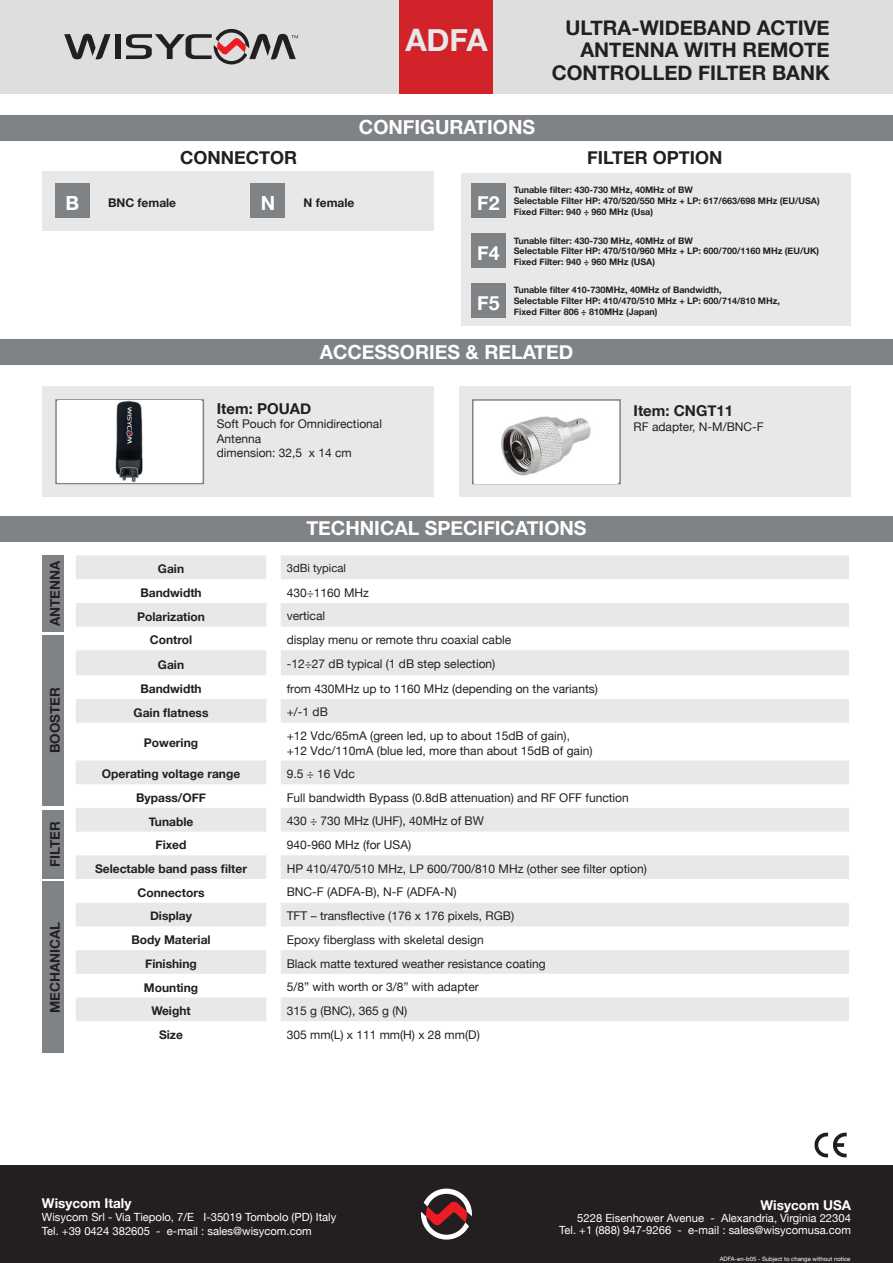
<style>
.page{position:relative;width:893px;height:1263px;background:#fff}
.page>*{position:absolute;margin:0;border:0;box-sizing:border-box;transform-origin:0 0}
.t1{font:700 31.05px "Helvetica Neue";color:#e7e8e8}
.t2{font:700 20.25px/22.5px "Helvetica Neue";color:#231f20;text-align:right}
.t3{font:700 19.5px "Helvetica Neue";color:#fff}
.t4{font:700 18px "Helvetica Neue";color:#231f20}
.t5{font:700 15px "Helvetica Neue";color:#231f20}
.t6{font:700 13.5px "Helvetica Neue";color:#231f20}
.t7{font:700 13.5px "Helvetica Neue";color:#fff}
.t8{font:12px/14.4px "Helvetica Neue";color:#231f20}
.t9{font:700 12px "Helvetica Neue";color:#231f20}
.t10{font:11.25px/13.5px "Helvetica Neue";color:#fff}
.t11{font:11.25px "Helvetica Neue";color:#231f20}
.t12{font:700 9px "Helvetica Neue";color:#231f20}
.t13{font:6px "Helvetica Neue";color:#fff}
</style>
<div class="page">
<div style="left:0;top:0;width:893px;height:93px;background:#dddede"></div>
<div style="left:400px;top:0;width:93px;height:93px;background:#d2232a"></div>
<div style="left:0;top:1165px;width:893px;height:98px;background:#231f20"></div>
<div style="left:115px;top:34px;width:5px;height:25px;background:#231f20"></div>
<svg style="left:64px;top:34px;width:47px;height:25px"></svg>
<svg style="left:126px;top:29px;width:172px;height:35px"></svg>
<svg style="left:421px;top:1188px;width:51px;height:51px"></svg>
<div style="left:0;top:115px;width:893px;height:25px;background:#808386"></div>
<div style="left:461px;top:173px;width:389px;height:152px;background:#e9e8e8"></div>
<div style="left:471px;top:184px;width:34px;height:34px;background:#808386"></div>
<div style="left:43px;top:171px;width:391px;height:59px;background:#e9e8e8"></div>
<div style="left:55px;top:184px;width:34px;height:34px;background:#808386"></div>
<div style="left:251px;top:184px;width:34px;height:34px;background:#808386"></div>
<div style="left:43px;top:386px;width:391px;height:111px;background:#e9e8e8"></div>
<svg style="left:55px;top:399px;width:149px;height:85px"></svg>
<div style="left:459px;top:386px;width:391px;height:111px;background:#e9e8e8"></div>
<svg style="left:472px;top:399px;width:149px;height:85px"></svg>
<div style="left:0;top:340px;width:893px;height:25px;background:#808386"></div>
<div style="left:471px;top:234px;width:34px;height:34px;background:#808386"></div>
<svg style="left:814px;top:1132px;width:33px;height:25px"></svg>
<div style="left:0;top:516px;width:893px;height:26px;background:#808386"></div>
<div style="left:43px;top:555px;width:21px;height:77px;background:#808386"></div>
<svg style="left:76px;top:555px;width:773px;height:466px;fill:#f1f0f0"></svg>
<div style="left:43px;top:635px;width:21px;height:171px;background:#808386"></div>
<div style="left:43px;top:810px;width:21px;height:68px;background:#808386"></div>
<div style="left:43px;top:882px;width:21px;height:171px;background:#808386"></div>
<img style="left:475px;top:402px;width:143px;height:82px">
<img style="left:58px;top:400px;width:143px;height:82px">
<div style="left:471px;top:283px;width:34px;height:34px;background:#808386"></div>
<p class="t4" style="left:180px;top:147px;width:119px">CONNECTOR</p>
<h1 class="t1" style="left:405px;top:21px;width:84px">ADFA</h1>
<p class="t3" style="left:359px;top:115px;width:178px">CONFIGURATIONS</p>
<h2 class="t2" style="left:552px;top:16px;width:279px">ULTRA-WIDEBAND ACTIVE<br>ANTENNA WITH REMOTE<br>CONTROLLED FILTER BANK</h2>
<p class="t4" style="left:587px;top:147px;width:137px">FILTER OPTION</p>
<p class="t3" style="left:65px;top:191px;width:15px">B</p>
<p class="t9" style="left:108px;top:196px;width:70px">BNC female</p>
<p class="t3" style="left:261px;top:191px;width:16px">N</p>
<p class="t9" style="left:304px;top:195px;width:52px">N female</p>
<p class="t3" style="left:477px;top:191px;width:24px">F2</p>
<p class="t3" style="left:477px;top:241px;width:24px">F4</p>
<p class="t3" style="left:477px;top:291px;width:24px">F5</p>
<p class="t12" style="left:514px;top:185px;width:181px">Tunable filter: 430-730 MHz, 40MHz of BW</p>
<p class="t12" style="left:514px;top:195px;width:308px">Selectable Filter HP: 470/520/550 MHz + LP: 617/663/698 MHz (EU/USA)</p>
<p class="t12" style="left:514px;top:206px;width:141px">Fixed Filter: 940 ÷ 960 MHz (Usa)</p>
<p class="t12" style="left:514px;top:235px;width:181px">Tunable filter: 430-730 MHz, 40MHz of BW</p>
<p class="t12" style="left:514px;top:246px;width:307px">Selectable Filter HP: 470/510/960 MHz + LP: 600/700/1160 MHz (EU/UK)</p>
<p class="t12" style="left:514px;top:256px;width:143px">Fixed Filter: 940 ÷ 960 MHz (USA)</p>
<p class="t12" style="left:514px;top:284px;width:209px">Tunable filter 410-730MHz, 40MHz of Bandwidth,</p>
<p class="t12" style="left:514px;top:295px;width:268px">Selectable Filter HP: 410/470/510 MHz + LP: 600/714/810 MHz,</p>
<p class="t12" style="left:514px;top:306px;width:145px">Fixed Filter 806 ÷ 810MHz (Japan)</p>
<p class="t3" style="left:320px;top:340px;width:255px">ACCESSORIES &amp; RELATED</p>
<p class="t5" style="left:217px;top:399px;width:96px">Item: POUAD</p>
<p class="t8" style="left:217px;top:417px;width:167px">Soft Pouch for Omnidirectional<br>Antenna</p>
<p class="t8" style="left:217px;top:445px;width:136px">dimension: 32,5 x 14 cm</p>
<p class="t3" style="left:306px;top:516px;width:282px">TECHNICAL SPECIFICATIONS</p>
<p class="t6" style="left:47px;top:626px;width:67px;rotate:-90deg">ANTENNA</p>
<p class="t9" style="left:158px;top:561px;width:28px">Gain</p>
<p class="t11" style="left:287px;top:561px;width:61px">3dBi typical</p>
<p class="t9" style="left:140px;top:585px;width:63px">Bandwidth</p>
<p class="t8" style="left:287px;top:585px;width:84px">430÷1160 MHz</p>
<p class="t9" style="left:137px;top:609px;width:69px">Polarization</p>
<p class="t8" style="left:287px;top:609px;width:40px">vertical</p>
<p class="t9" style="left:150px;top:633px;width:44px">Control</p>
<p class="t8" style="left:287px;top:632px;width:226px">display menu or remote thru coaxial cable</p>
<p class="t9" style="left:158px;top:657px;width:28px">Gain</p>
<p class="t8" style="left:287px;top:656px;width:210px">-12÷27 dB typical (1 dB step selection)</p>
<p class="t9" style="left:140px;top:681px;width:63px">Bandwidth</p>
<p class="t8" style="left:287px;top:681px;width:313px">from 430MHz up to 1160 MHz (depending on the variants)</p>
<p class="t9" style="left:134px;top:705px;width:76px">Gain flatness</p>
<p class="t8" style="left:287px;top:705px;width:43px">+/-1 dB</p>
<p class="t9" style="left:144px;top:736px;width:56px">Powering</p>
<p class="t6" style="left:47px;top:753px;width:68px;rotate:-90deg">BOOSTER</p>
<p class="t8" style="left:287px;top:728px;width:285px">+12 Vdc/65mA (green led, up to about 15dB of gain),</p>
<p class="t8" style="left:287px;top:743px;width:307px">+12 Vdc/110mA (blue led, more than about 15dB of gain)</p>
<p class="t5" style="left:634px;top:402px;width:101px">Item: CNGT11</p>
<p class="t8" style="left:634px;top:419px;width:132px">RF adapter, N-M/BNC-F</p>
<p class="t6" style="left:47px;top:867px;width:47px;rotate:-90deg">FILTER</p>
<p class="t6" style="left:47px;top:1013px;width:93px;rotate:-90deg">MECHANICAL</p>
<p class="t9" style="left:102px;top:766px;width:140px">Operating voltage range</p>
<p class="t8" style="left:287px;top:766px;width:70px">9.5 ÷ 16 Vdc</p>
<p class="t9" style="left:136px;top:790px;width:71px">Bypass/OFF</p>
<p class="t8" style="left:287px;top:790px;width:344px">Full bandwidth Bypass (0.8dB attenuation) and RF OFF function</p>
<p class="t9" style="left:149px;top:814px;width:46px">Tunable</p>
<p class="t8" style="left:287px;top:814px;width:199px">430 ÷ 730 MHz (UHF), 40MHz of BW</p>
<p class="t9" style="left:156px;top:838px;width:32px">Fixed</p>
<p class="t8" style="left:287px;top:837px;width:126px">940-960 MHz (for USA)</p>
<p class="t9" style="left:95px;top:861px;width:153px">Selectable band pass filter</p>
<p class="t8" style="left:287px;top:861px;width:362px">HP 410/470/510 MHz, LP 600/700/810 MHz (other see filter option)</p>
<p class="t9" style="left:138px;top:885px;width:68px">Connectors</p>
<p class="t8" style="left:287px;top:885px;width:171px">BNC-F (ADFA-B), N-F (ADFA-N)</p>
<p class="t9" style="left:150px;top:909px;width:43px">Display</p>
<p class="t8" style="left:287px;top:908px;width:229px">TFT – transflective (176 x 176 pixels, RGB)</p>
<p class="t9" style="left:131px;top:932px;width:81px">Body Material</p>
<p class="t8" style="left:287px;top:932px;width:198px">Epoxy fiberglass with skeletal design</p>
<p class="t9" style="left:145px;top:956px;width:53px">Finishing</p>
<p class="t8" style="left:287px;top:956px;width:260px">Black matte textured weather resistance coating</p>
<p class="t9" style="left:144px;top:980px;width:56px">Mounting</p>
<p class="t8" style="left:287px;top:980px;width:193px">5/8” with worth or 3/8” with adapter</p>
<p class="t9" style="left:151px;top:1003px;width:41px">Weight</p>
<p class="t8" style="left:287px;top:1003px;width:122px">315 g (BNC), 365 g (N)</p>
<p class="t9" style="left:159px;top:1027px;width:25px">Size</p>
<p class="t8" style="left:287px;top:1027px;width:195px">305 mm(L) x 111 mm(H) x 28 mm(D)</p>
<p class="t7" style="left:42px;top:1195px;width:91px">Wisycom Italy</p>
<p class="t10" style="left:42px;top:1210px;width:296px">Wisycom Srl - Via Tiepolo, 7/E I-35019 Tombolo (PD) Italy<br>Tel. +39 0424 382605 - e-mail : sales@wisycom.com</p>
<p class="t7" style="left:760px;top:1197px;width:92px">Wisycom USA</p>
<p class="t10" style="left:559px;top:1212px;width:293px;line-height:12px;text-align:right">5228 Eisenhower Avenue - Alexandria, Virginia 22304<br>Tel. +1 (888) 947-9266 - e-mail : sales@wisycomusa.com</p>
<p class="t13" style="left:720px;top:1255px;width:132px">ADFA-en-b05 - Subject to change without notice</p>
</div>
